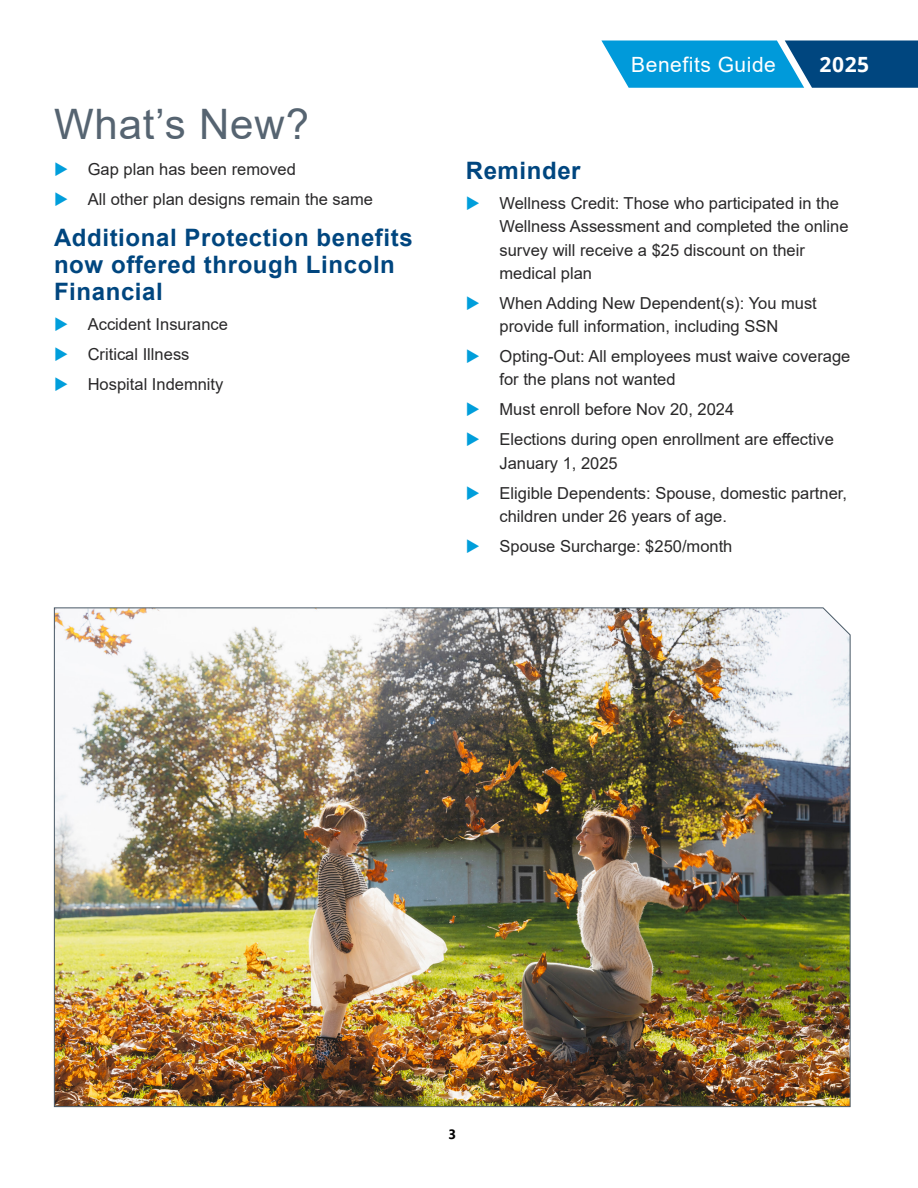
<style>
.page{position:relative;width:918px;height:1188px;background:#fff}
.page>*{position:absolute;margin:0;border:0;box-sizing:border-box;transform-origin:0 0}
.t1{font:42px "Arial";letter-spacing:.02em;color:#566471}
.t2{font:700 24px/27px "Arial";letter-spacing:.025em;color:#00467f}
.t3{font:21px "Arial";letter-spacing:.025em;color:#fff}
.t4{font:700 21px "Open Sans";color:#fff}
.t5{font:16.5px/30px "Arial";color:#292829}
.t6{font:700 13.5px "Segoe UI";color:#000}
</style>
<div class="page">
<svg style="left:601px;top:40px;width:317px;height:48px;background:#1583bb"></svg>
<img style="left:54px;top:607px;width:797px;height:500px">
<h1 class="t1" style="left:54px;top:95px;width:257px">What’s New?</h1>
<p class="t5" style="left:88px;top:154px;width:287px">Gap plan has been removed<br>All other plan designs remain the same</p>
<h2 class="t2" style="left:54px;top:224px;width:360px">Additional Protection benefits now offered through Lincoln<br>Financial</h2>
<p class="t5" style="left:88px;top:309px;width:142px">Accident Insurance<br>Critical Illness<br>Hospital Indemnity</p>
<p class="t3" style="left:631px;top:50px;width:146px">Benefits Guide</p>
<p class="t4" style="left:820px;top:50px;width:51px">2025</p>
<h2 class="t2" style="left:466px;top:157px;width:116px">Reminder</h2>
<p class="t5" style="left:499px;top:192px;width:351px;line-height:23.2px">Wellness Credit: Those who participated in the Wellness Assessment and completed the online survey will receive a $25 discount on their medical plan</p>
<p class="t5" style="left:499px;top:291px;width:319px;line-height:23.2px">When Adding New Dependent(s): You must provide full information, including SSN</p>
<p class="t5" style="left:499px;top:345px;width:352px;line-height:23.2px">Opting-Out: All employees must waive coverage for the plans not wanted</p>
<p class="t5" style="left:499px;top:394px;width:336px">Must enroll before Nov 20, 2024<br>Elections during open enrollment are effective</p>
<p class="t5" style="left:499px;top:448px;width:349px">January 1, 2025<br>Eligible Dependents: Spouse, domestic partner,</p>
<p class="t5" style="left:499px;top:501px;width:234px">children under 26 years of age.<br>Spouse Surcharge: $250/month</p>
<p class="t6" style="left:448px;top:1121px;width:9px">3</p>
</div>
